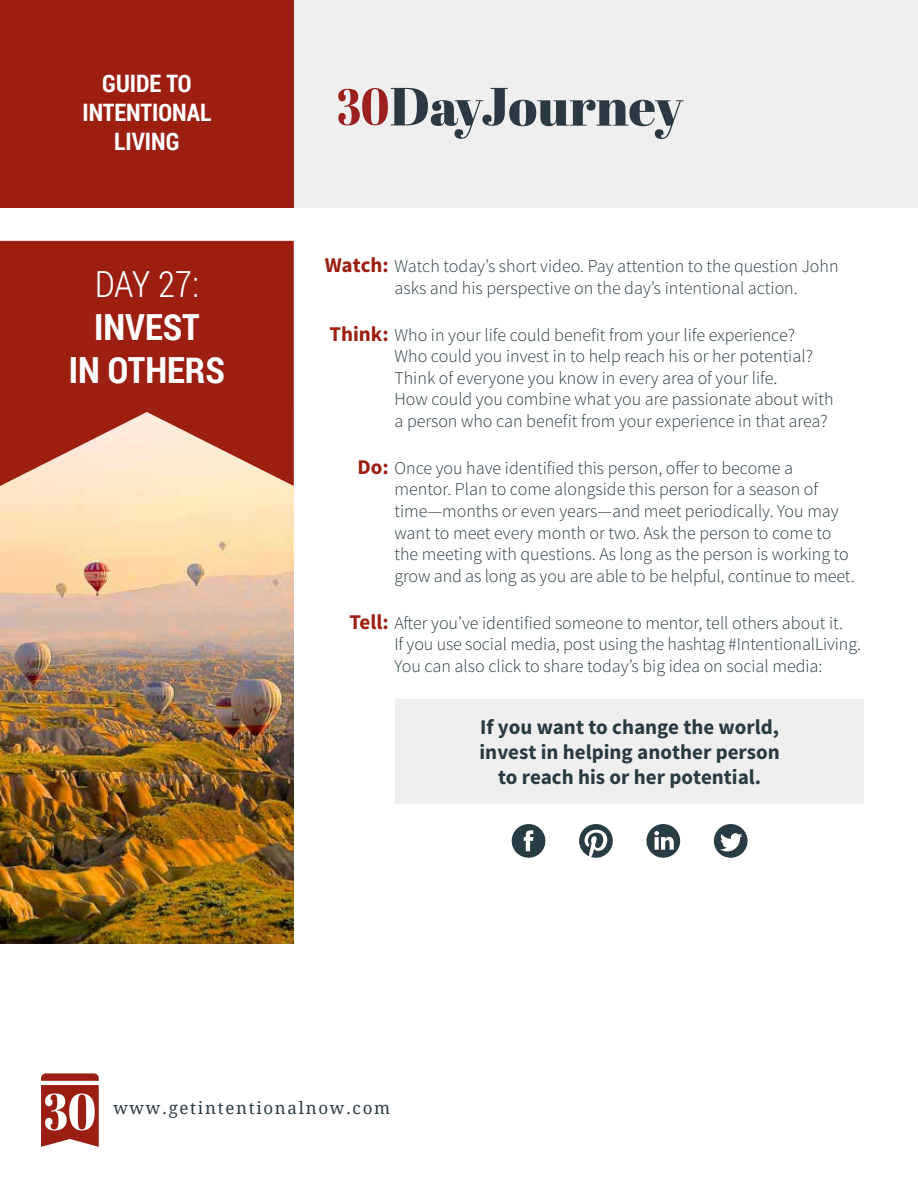
<style>
.page{position:relative;width:918px;height:1188px;background:#fff}
.page>*{position:absolute;margin:0;border:0;box-sizing:border-box;transform-origin:0 0}
.t1{font:700 36px/43.2px "Roboto Condensed";color:#fff;text-align:center}
.t2{font:300 36px "Roboto Condensed";color:#fff}
.t3{font:700 24px/28.8px "Roboto Condensed";color:#fff;text-align:center}
.t4{font:700 21px/25.2px "Source Sans Pro";color:#293b42;text-align:center}
.t5{font:300 18px/21.6px "Source Sans Pro";color:#293b42}
.t6{font:16.95px "Droid Serif";letter-spacing:.1em;color:#2a3a42}
.s1{font-weight:700;font-size:21px;color:#9c1f12}
</style>
<div class="page">
<img style="left:0;top:486px;width:294px;height:458px">
<svg style="left:0;top:241px;width:294px;height:245px;background:#aa3d2e"></svg>
<div style="left:0;top:0;width:918px;height:208px;background:#efefef"></div>
<div style="left:0;top:0;width:294px;height:208px;background:#9c1f12"></div>
<div style="left:395px;top:699px;width:469px;height:105px;background:#efefef"></div>
<svg style="left:41px;top:1073px;width:58px;height:74px"></svg>
<svg style="left:338px;top:88px;width:345px;height:51px"></svg>
<svg style="left:512px;top:824px;width:33px;height:34px"></svg>
<svg style="left:579px;top:824px;width:34px;height:34px"></svg>
<svg style="left:646px;top:824px;width:34px;height:34px"></svg>
<div style="left:714px;top:824px;width:34px;height:34px;background:#293b43;border-radius:50%"></div>
<svg style="left:720px;top:833px;width:22px;height:18px"></svg>
<h2 class="t3" style="left:82px;top:69px;width:130px">GUIDE TO<br>INTENTIONAL<br>LIVING</h2>
<h1 class="t2" style="left:95px;top:259px;width:106px">DAY 27:</h1>
<h1 class="t1" style="left:69px;top:305px;width:158px">INVEST<br>IN OTHERS</h1>
<p class="t5" style="left:394px;top:256px;width:446px;text-indent:-70px"><span class="s1">Watch:</span> Watch today’s short video. Pay attention to the question John asks and his perspective on the day’s intentional action.</p>
<p class="t5" style="left:394px;top:324px;width:441px;text-indent:-65px"><span class="s1">Think:</span> Who in your life could benefit from your life experience?<br>Who could you invest in to help reach his or her potential?<br>Think of everyone you know in every area of your life.<br>How could you combine what you are passionate about with a person who can benefit from your experience in that area?</p>
<p class="t5" style="left:394px;top:457px;width:462px;text-indent:-37px"><span class="s1">Do:</span> Once you have identified this person, offer to become a<br>mentor. Plan to come alongside this person for a season of time—months or even years—and meet periodically. You may want to meet every month or two. Ask the person to come to the meeting with questions. As long as the person is working to grow and as long as you are able to be helpful, continue to meet.</p>
<p class="t5" style="left:394px;top:612px;width:468px;text-indent:-45px"><span class="s1">Tell:</span> After you’ve identified someone to mentor, tell others about it.<br>If you use social media, post using the hashtag #IntentionalLiving.<br>You can also click to share today’s big idea on social media:</p>
<p class="t4" style="left:480px;top:715px;width:302px">If you want to change the world, invest in helping another person to reach his or her potential.</p>
<p class="t6" style="left:113px;top:1096px;width:278px">www.getintentionalnow.com</p>
</div>
